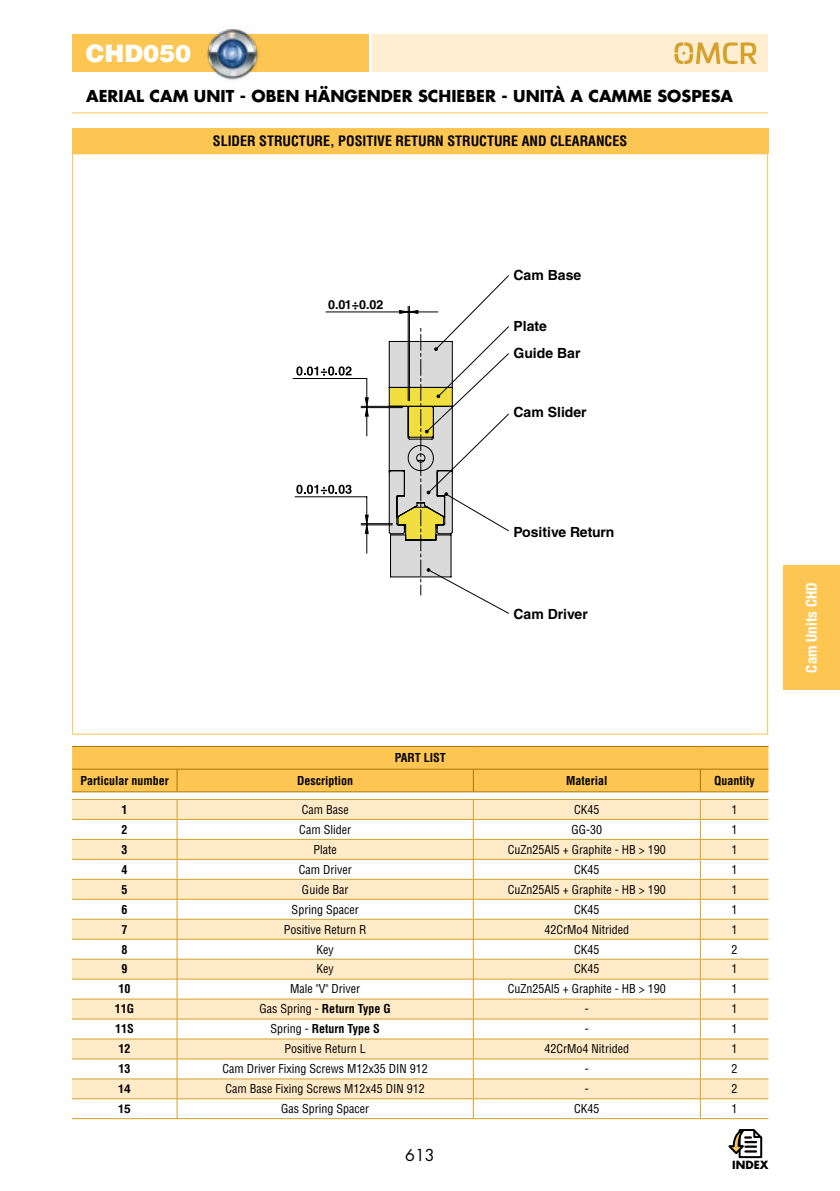
<style>
.page{position:relative;width:840px;height:1191px;background:#fff}
.page>*{position:absolute;margin:0;border:0;box-sizing:border-box;transform-origin:0 0}
.t1{font:900 24px "Helvetica LT Std";color:#fff}
.t2{font:700 16px "Futura Std";color:#000}
.t3{font:16px "Futura Std";color:#000}
.t4{font:700 condensed 15px "Helvetica Neue LT Std";letter-spacing:.01em;color:#fff}
.t5{font:700 condensed 14px "Helvetica LT Std";color:#000}
.t6{font:700 14px "Helvetica LT Std";color:#000}
.t7{font:700 12.6px "Helvetica LT Std";color:#000}
.t8{font:condensed 12px "Helvetica LT Std";color:#000}
.t9{font:700 condensed 12px "Helvetica LT Std";color:#000}
.t10{font:700 12px "Helvetica LT Std";color:#000}
.t11{font:700 11px "Futura Std";color:#000}
.s1{font-weight:400}
</style>
<div class="page">
<hr style="left:72px;top:112px;width:695px;height:1px;background:#fdc652">
<div style="left:72px;top:34px;width:297px;height:38px;background:#fdc652"></div>
<div style="left:372px;top:34px;width:395px;height:38px;background:#ffeed1"></div>
<svg style="left:674px;top:42px;width:82px;height:22px"></svg>
<div style="left:782px;top:565px;width:57px;height:125px;background:#fdc652"></div>
<img style="left:207px;top:29px;width:52px;height:51px">
<svg style="left:728px;top:1129px;width:34px;height:30px"></svg>
<div style="left:72px;top:128px;width:695px;height:26px;background:#fdc652"></div>
<svg style="left:72px;top:792px;width:696px;height:1px"></svg>
<svg style="left:72px;top:799px;width:696px;height:319px"></svg>
<hr style="left:72px;top:1078px;width:105px;height:1px;background:#d4a12c">
<hr style="left:177px;top:1078px;width:296px;height:1px;background:#d4a12c">
<hr style="left:473px;top:1078px;width:227px;height:1px;background:#d4a12c">
<hr style="left:700px;top:1078px;width:68px;height:1px;background:#d4a12c">
<hr style="left:72px;top:1098px;width:105px;height:1px;background:#d4a12c">
<hr style="left:177px;top:1098px;width:296px;height:1px;background:#d4a12c">
<hr style="left:473px;top:1098px;width:227px;height:1px;background:#d4a12c">
<hr style="left:700px;top:1098px;width:68px;height:1px;background:#d4a12c">
<hr style="left:72px;top:1118px;width:105px;height:1px;background:#d4a12c">
<hr style="left:177px;top:1118px;width:296px;height:1px;background:#d4a12c">
<hr style="left:473px;top:1118px;width:227px;height:1px;background:#d4a12c">
<hr style="left:700px;top:1118px;width:68px;height:1px;background:#d4a12c">
<svg style="left:72px;top:746px;width:696px;height:45px;background:#f9c24e"></svg>
<hr style="left:72px;top:791px;width:105px;height:1px;background:#a97500">
<hr style="left:177px;top:791px;width:296px;height:1px;background:#a97500">
<hr style="left:473px;top:791px;width:227px;height:1px;background:#a97500">
<hr style="left:700px;top:791px;width:68px;height:1px;background:#a97500">
<svg style="left:296px;top:366px;width:55px;height:10px"></svg>
<svg style="left:296px;top:485px;width:55px;height:9px"></svg>
<hr style="left:295px;top:496px;width:71px;height:1px;background:#000">
<hr style="left:361px;top:523px;width:31px;height:1px;background:#000">
<hr style="left:361px;top:524px;width:31px;height:1px;background:#000">
<hr style="left:293px;top:378px;width:73px;height:1px;background:#000">
<hr style="left:361px;top:406px;width:41px;height:1px;background:#000">
<hr style="left:361px;top:407px;width:41px;height:1px;background:#000">
<hr style="left:326px;top:311px;width:82px;height:1px;background:#000">
<svg style="left:365px;top:275px;width:143px;height:338px"></svg>
<h1 class="t1" style="left:86px;top:38px;width:107px">CHD050</h1>
<h2 class="t2" style="left:86px;top:86px;width:648px">AERIAL CAM UNIT - OBEN HÄNGENDER SCHIEBER - UNITÀ A CAMME SOSPESA</h2>
<p class="t5" style="left:213px;top:133px;width:415px">SLIDER STRUCTURE, POSITIVE RETURN STRUCTURE AND CLEARANCES</p>
<p class="t7" style="left:328px;top:297px;width:57px">0.01÷0.02</p>
<p class="t6" style="left:513px;top:267px;width:69px">Cam Base</p>
<p class="t6" style="left:513px;top:317px;width:35px">Plate</p>
<p class="t6" style="left:513px;top:344px;width:68px">Guide Bar</p>
<p class="t6" style="left:513px;top:404px;width:75px">Cam Slider</p>
<p class="t6" style="left:513px;top:523px;width:102px">Positive Return</p>
<p class="t9" style="left:394px;top:750px;width:53px">PART LIST</p>
<p class="t6" style="left:513px;top:605px;width:76px">Cam Driver</p>
<p class="t9" style="left:80px;top:773px;width:90px">Particular number</p>
<p class="t9" style="left:297px;top:773px;width:57px">Description</p>
<p class="t9" style="left:566px;top:773px;width:43px">Material</p>
<p class="t9" style="left:713px;top:773px;width:42px">Quantity</p>
<p class="t9" style="left:121px;top:802px;width:7px">1</p>
<p class="t8" style="left:301px;top:802px;width:48px">Cam Base</p>
<p class="t8" style="left:574px;top:802px;width:27px">CK45</p>
<p class="t8" style="left:731px;top:802px;width:7px">1</p>
<p class="t9" style="left:121px;top:822px;width:7px">2</p>
<p class="t8" style="left:299px;top:822px;width:53px">Cam Slider</p>
<p class="t8" style="left:571px;top:822px;width:32px">GG-30</p>
<p class="t8" style="left:731px;top:822px;width:7px">1</p>
<p class="t9" style="left:121px;top:841px;width:7px">3</p>
<p class="t8" style="left:313px;top:842px;width:25px">Plate</p>
<p class="t8" style="left:507px;top:842px;width:159px">CuZn25Al5 + Graphite - HB &gt; 190</p>
<p class="t8" style="left:731px;top:842px;width:7px">1</p>
<p class="t9" style="left:121px;top:861px;width:7px">4</p>
<p class="t8" style="left:298px;top:861px;width:54px">Cam Driver</p>
<p class="t8" style="left:574px;top:861px;width:27px">CK45</p>
<p class="t8" style="left:731px;top:861px;width:7px">1</p>
<p class="t9" style="left:121px;top:881px;width:7px">5</p>
<p class="t8" style="left:302px;top:881px;width:48px">Guide Bar</p>
<p class="t8" style="left:507px;top:881px;width:159px">CuZn25Al5 + Graphite - HB &gt; 190</p>
<p class="t8" style="left:731px;top:881px;width:7px">1</p>
<p class="t9" style="left:121px;top:901px;width:7px">6</p>
<p class="t8" style="left:291px;top:901px;width:68px">Spring Spacer</p>
<p class="t8" style="left:573px;top:901px;width:27px">CK45</p>
<p class="t8" style="left:731px;top:901px;width:7px">1</p>
<p class="t9" style="left:121px;top:921px;width:7px">7</p>
<p class="t8" style="left:283px;top:921px;width:84px">Positive Return R</p>
<p class="t8" style="left:544px;top:921px;width:86px">42CrMo4 Nitrided</p>
<p class="t8" style="left:731px;top:921px;width:7px">1</p>
<p class="t9" style="left:121px;top:941px;width:7px">8</p>
<p class="t8" style="left:316px;top:941px;width:19px">Key</p>
<p class="t8" style="left:573px;top:941px;width:27px">CK45</p>
<p class="t8" style="left:731px;top:941px;width:7px">2</p>
<p class="t9" style="left:121px;top:961px;width:7px">9</p>
<p class="t8" style="left:316px;top:961px;width:19px">Key</p>
<p class="t8" style="left:573px;top:961px;width:27px">CK45</p>
<p class="t8" style="left:731px;top:961px;width:7px">1</p>
<p class="t9" style="left:118px;top:981px;width:13px">10</p>
<p class="t8" style="left:290px;top:981px;width:71px">Male "V" Driver</p>
<p class="t8" style="left:507px;top:981px;width:159px">CuZn25Al5 + Graphite - HB &gt; 190</p>
<p class="t8" style="left:731px;top:981px;width:7px">1</p>
<p class="t9" style="left:115px;top:1001px;width:21px">11G</p>
<p class="t9" style="left:259px;top:1001px;width:132px"><span class="s1">Gas Spring -</span> Return Type G</p>
<p class="t8" style="left:584px;top:1001px;width:5px">-</p>
<p class="t8" style="left:731px;top:1001px;width:7px">1</p>
<p class="t9" style="left:115px;top:1021px;width:20px">11S</p>
<p class="t9" style="left:270px;top:1021px;width:111px"><span class="s1">Spring -</span> Return Type S</p>
<p class="t8" style="left:584px;top:1021px;width:5px">-</p>
<p class="t8" style="left:731px;top:1021px;width:7px">1</p>
<p class="t9" style="left:118px;top:1041px;width:13px">12</p>
<p class="t8" style="left:284px;top:1041px;width:83px">Positive Return L</p>
<p class="t8" style="left:544px;top:1041px;width:86px">42CrMo4 Nitrided</p>
<p class="t8" style="left:731px;top:1041px;width:7px">1</p>
<p class="t9" style="left:118px;top:1061px;width:13px">13</p>
<p class="t8" style="left:222px;top:1061px;width:207px">Cam Driver Fixing Screws M12x35 DIN 912</p>
<p class="t8" style="left:584px;top:1061px;width:5px">-</p>
<p class="t8" style="left:731px;top:1061px;width:7px">2</p>
<p class="t10" style="left:118px;top:1081px;width:14px">14</p>
<p class="t8" style="left:225px;top:1081px;width:201px">Cam Base Fixing Screws M12x45 DIN 912</p>
<p class="t8" style="left:584px;top:1081px;width:5px">-</p>
<p class="t8" style="left:731px;top:1081px;width:7px">2</p>
<p class="t10" style="left:118px;top:1101px;width:14px">15</p>
<p class="t8" style="left:281px;top:1101px;width:89px">Gas Spring Spacer</p>
<p class="t8" style="left:573px;top:1101px;width:27px">CK45</p>
<p class="t8" style="left:731px;top:1101px;width:7px">1</p>
<h2 class="t3" style="left:405px;top:1145px;width:31px">613</h2>
<p class="t11" style="left:731px;top:1157px;width:38px">INDEX</p>
<p class="t4" style="left:802px;top:672px;width:92px;rotate:-90deg">Cam Units CHD</p>
</div>
